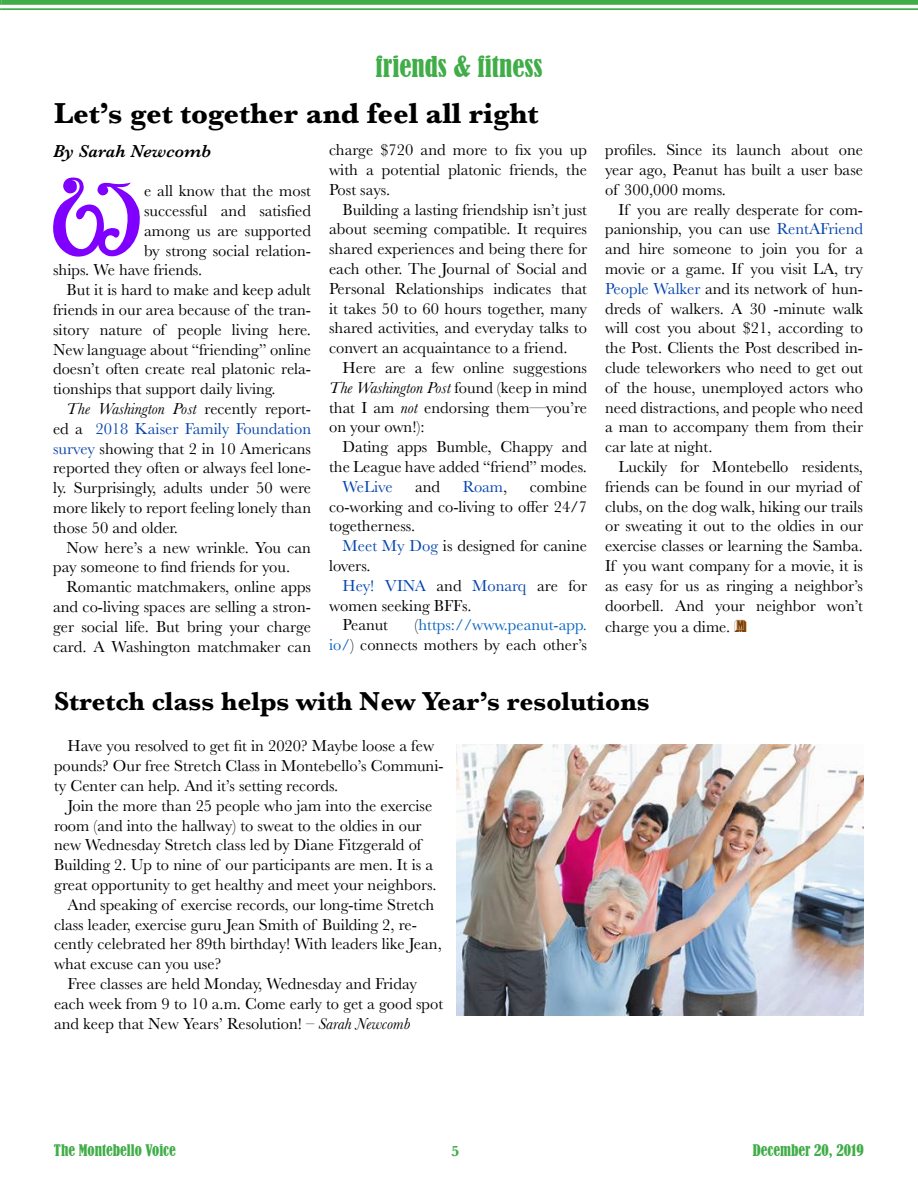
<style>
.page{position:relative;width:918px;height:1188px;background:#fff}
.page>*{position:absolute;margin:0;border:0;box-sizing:border-box;transform-origin:0 0}
.t1{font:86.85px "Alistair";color:#8000ff}
.t2{font:700 30px "Baskerville";color:#000}
.t3{font:700 27px "Baskerville";color:#000}
.t4{font:condensed 27px "Bernard";color:#41ad49}
.t5{font:italic 600 18px "Baskerville";color:#000}
.t6{font:16.5px/19.8px "Baskerville";color:#000;text-align:justify}
.t7{font:16.5px "Baskerville";color:#0544ad}
.t8{font:italic 16.5px "Baskerville";color:#000}
.t9{font:condensed 15px "Bernard";color:#41ad49}
.t10{font:700 15px "Baskerville";color:#41ad49}
.s1{font-style:italic}
.s2{color:#000}
.s3{color:#0544ad}
.s4{font-family:"Buxom D";font-size:18px;color:#804000}
.s5{font-style:normal}
.s6{color:#0563c1}
</style>
<div class="page">
<svg style="left:0;top:0;width:2px;height:10px"></svg>
<div style="left:2px;top:0;width:916px;height:5px;background:#41ad49"></div>
<hr style="left:2px;top:8px;width:916px;height:2px;background:#41ad49">
<img style="left:456px;top:744px;width:408px;height:272px">
<h3 class="t4" style="left:375px;top:51px;width:169px">friends &amp; fitness</h3>
<h2 class="t2" style="left:54px;top:92px;width:486px">Let’s get together and feel all right</h2>
<p class="t6" style="left:329px;top:140px;width:260px">charge $720 and more to fix you up with a potential platonic friends, the Post says.</p>
<p class="t6" style="left:329px;top:200px;width:260px;text-indent:13px">Building a lasting friendship isn’t just about seeming compatible. It requires shared experiences and being there for each other. The Journal of Social and Personal Relationships indicates that it takes 50 to 60 hours together, many shared activities, and everyday talks to convert an acquaintance to a friend.</p>
<p class="t6" style="left:329px;top:358px;width:260px;text-indent:13px">Here are a few online suggestions <span class="s1">The Washington Post</span> found (keep in mind that I am <span class="s1">not</span> endorsing them—you’re on your own!):</p>
<p class="t6" style="left:329px;top:437px;width:259px;text-align:right">Dating apps Bumble, Chappy and the League have added “friend” modes.</p>
<p class="t7" style="left:343px;top:476px;width:52px">WeLive</p>
<p class="t6" style="left:415px;top:477px;width:27px">and</p>
<p class="t7" style="left:463px;top:476px;width:46px">Roam<span class="s2">,</span></p>
<p class="t6" style="left:605px;top:140px;width:260px">profiles. Since its launch about one year ago, Peanut has built a user base of 300,000 moms.</p>
<p class="t6" style="left:605px;top:200px;width:260px;text-indent:13px">If you are really desperate for com&shy;panionship, you can use <span class="s3">RentAFriend </span>and hire someone to join you for a movie or a game. If you visit LA, try <span class="s3">People Walker</span> and its network of hun&shy;dreds of walkers. A 30 -minute walk will cost you about $21, according to the Post. Clients the Post described in&shy;clude teleworkers who need to get out of the house, unemployed actors who need distractions, and people who need a man to accompany them from their car late at night.</p>
<p class="t6" style="left:605px;top:457px;width:260px;text-align:left;text-indent:13px">Luckily for Montebello residents, friends can be found in our myriad of clubs, on the dog walk, hiking our trails or sweating it out to the oldies in our exercise classes or learning the Samba.<br>If you want company for a movie, it is as easy for us as ringing a neighbor’s doorbell. And your neighbor won’t</p>
<p class="t6" style="left:605px;top:617px;width:143px">charge you a dime. <span class="s4">M</span></p>
<p class="t5" style="left:53px;top:139px;width:160px">By Sarah Newcomb</p>
<h1 class="t1" style="left:49px;top:158px;width:97px">W</h1>
<p class="t6" style="left:144px;top:181px;width:168px">e all know that the most</p>
<p class="t6" style="left:144px;top:201px;width:168px">successful and satisfied</p>
<p class="t6" style="left:144px;top:221px;width:168px">among us are supported</p>
<p class="t6" style="left:144px;top:241px;width:168px">by strong social relation-</p>
<p class="t6" style="left:53px;top:260px;width:151px">ships. We have friends.</p>
<p class="t6" style="left:67px;top:280px;width:246px">But it is hard to make and keep adult</p>
<p class="t6" style="left:53px;top:300px;width:260px">friends in our area because of the tran-</p>
<p class="t6" style="left:53px;top:320px;width:259px">sitory nature of people living here.</p>
<p class="t6" style="left:53px;top:340px;width:260px">New language about “friending” online</p>
<p class="t6" style="left:53px;top:359px;width:260px">doesn’t often create real platonic rela-</p>
<p class="t6" style="left:53px;top:379px;width:224px">tionships that support daily living.</p>
<p class="t8" style="left:67px;top:398px;width:246px">The Washington Post <span class="s5">recently report-</span></p>
<p class="t7" style="left:53px;top:418px;width:260px"><span class="s2">ed a</span> 2018 Kaiser Family Foundation</p>
<p class="t6" style="left:53px;top:439px;width:260px"><span class="s3">survey</span> showing that 2 in 10 Americans</p>
<p class="t6" style="left:53px;top:458px;width:260px">reported they often or always feel lone-</p>
<p class="t6" style="left:53px;top:478px;width:259px">ly. Surprisingly, adults under 50 were</p>
<p class="t6" style="left:53px;top:498px;width:260px">more likely to report feeling lonely than</p>
<p class="t6" style="left:53px;top:518px;width:126px">those 50 and older.</p>
<p class="t6" style="left:67px;top:538px;width:246px">Now here’s a new wrinkle. You can</p>
<p class="t6" style="left:53px;top:557px;width:239px">pay someone to find friends for you.</p>
<p class="t6" style="left:67px;top:577px;width:246px">Romantic matchmakers, online apps</p>
<p class="t6" style="left:53px;top:597px;width:260px">and co-living spaces are selling a stron-</p>
<p class="t6" style="left:53px;top:617px;width:260px">ger social life. But bring your charge</p>
<p class="t6" style="left:53px;top:637px;width:260px">card. A Washington matchmaker can</p>
<p class="t6" style="left:329px;top:477px;width:260px;text-indent:201px">combine co-working and co-living to offer 24/7 togetherness.</p>
<p class="t6" style="left:329px;top:536px;width:259px;text-indent:13px"><span class="s3">Meet My Dog</span> is designed for canine lovers.</p>
<p class="t7" style="left:343px;top:575px;width:246px">Hey! VINA <span class="s2">and</span> Monarq <span class="s2">are for</span></p>
<p class="t6" style="left:329px;top:596px;width:144px">women seeking BFFs.</p>
<p class="t6" style="left:343px;top:615px;width:47px">Peanut</p>
<p class="t6" style="left:329px;top:615px;width:260px;text-align:right">(<span class="s6">https://www.peanut-app.<br>io/</span>) connects mothers by each other’s</p>
<h3 class="t3" style="left:54px;top:682px;width:597px">Stretch class helps with New Year’s resolutions</h3>
<p class="t6" style="left:54px;top:736px;width:391px;text-align:left;text-indent:13px">Have you resolved to get fit in 2020? Maybe loose a few pounds? Our free Stretch Class in Montebello’s Communi&shy;ty Center can help. And it’s setting records.</p>
<p class="t6" style="left:68px;top:796px;width:366px">Join the more than 25 people who jam into the exercise</p>
<p class="t6" style="left:54px;top:816px;width:369px">room (and into the hallway) to sweat to the oldies in our</p>
<p class="t6" style="left:54px;top:835px;width:369px">new Wednesday Stretch class led by Diane Fitzgerald of</p>
<p class="t6" style="left:54px;top:855px;width:381px">Building 2. Up to nine of our participants are men. It is a</p>
<p class="t6" style="left:54px;top:875px;width:384px">great opportunity to get healthy and meet your neighbors.</p>
<p class="t6" style="left:68px;top:895px;width:368px">And speaking of exercise records, our long-time Stretch</p>
<p class="t6" style="left:54px;top:915px;width:365px">class leader, exercise guru Jean Smith of Building 2, re-</p>
<p class="t6" style="left:54px;top:934px;width:389px">cently celebrated her 89th birthday! With leaders like Jean,</p>
<p class="t6" style="left:54px;top:954px;width:169px">what excuse can you use?</p>
<p class="t6" style="left:68px;top:974px;width:351px">Free classes are held Monday, Wednesday and Friday</p>
<p class="t6" style="left:54px;top:994px;width:391px">each week from 9 to 10 a.m. Come early to get a good spot</p>
<p class="t6" style="left:54px;top:1014px;width:358px">and keep that New Years’ Resolution! – <span class="s1">Sarah Newcomb</span></p>
<p class="t9" style="left:54px;top:1141px;width:123px">The Montebello Voice</p>
<p class="t10" style="left:451px;top:1140px;width:10px">5</p>
<p class="t9" style="left:753px;top:1141px;width:113px">December 20, 2019</p>
</div>
